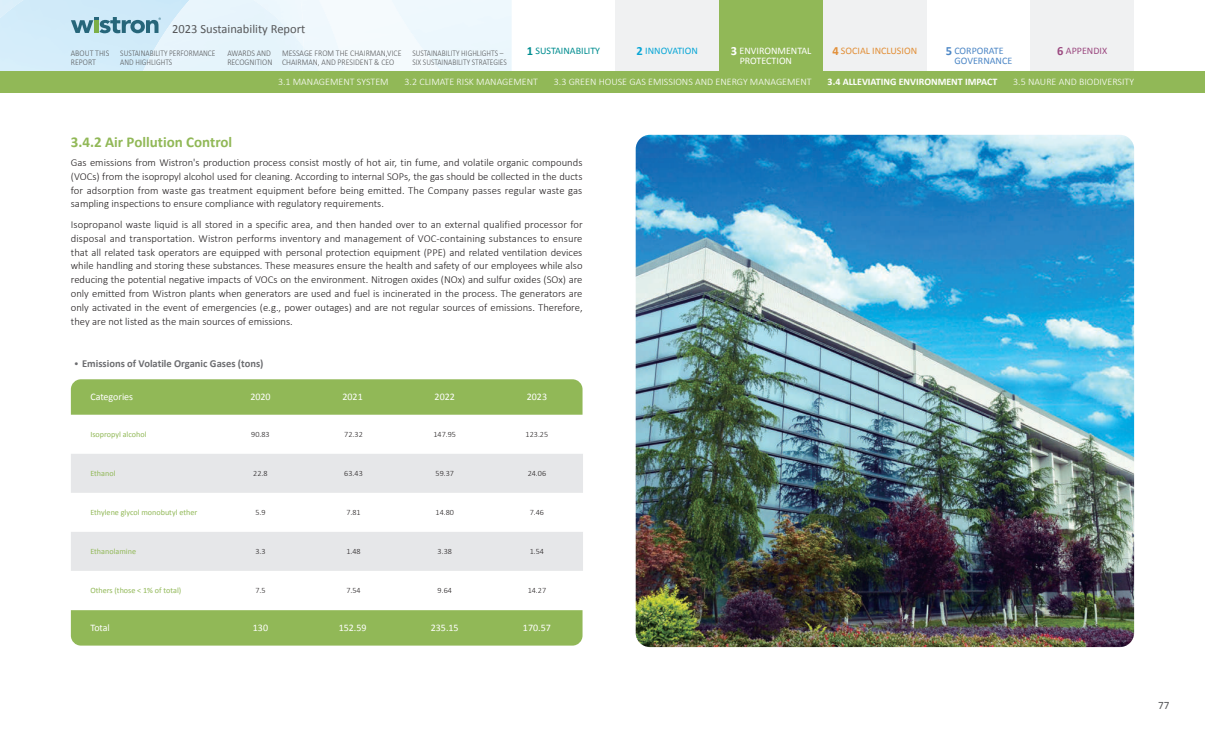
<style>
.page{position:relative;width:1205px;height:745px;background:#fff}
.page>*{position:absolute;margin:0;border:0;box-sizing:border-box;transform-origin:0 0}
.t1{font:700 15px "Calibri";color:#91b857}
.t2{font:12.5px "Calibri";color:#57585a}
.t3{font:11.25px "Calibri";color:#57585a}
.t4{font:300 10.62px/13.8px "Calibri";color:#231f20;text-align:justify}
.t5{font:700 10.62px "Calibri";color:#6c6d70}
.t6{font:300 10px "Calibri";color:#fff}
.t7{font:10px/10px "Calibri";color:#fff}
.t8{font:700 10px "Calibri";color:#fff}
.t9{font:10px/10px "Calibri";color:#4d87c6}
.t10{font:10px "Calibri";color:#e28f38}
.t11{font:10px "Calibri";color:#008d90}
.t12{font:10px "Calibri";color:#08a6d6}
.t13{font:10px "Calibri";color:#9b4980}
.t14{font:300 8.75px/8.8px "Calibri";color:#57585a;scale:.85 1}
.t15{font:300 8.75px/8.8px "Calibri";color:#57585a;scale:.9 1}
.t16{font:300 8.12px "Calibri";color:#231f20}
.t17{font:8.12px "Calibri";color:#91b857}
.s1{font-weight:700;font-size:12.5px}
.s2{font-family:"Noto Sans TC";font-size:11.25px}
</style>
<div class="page">
<div style="left:391px;top:0;width:121px;height:71px;background:#eef8fd"></div>
<div style="left:304px;top:0;width:41px;height:71px;background:#f0f8fd"></div>
<img style="left:303px;top:0;width:1px;height:47px">
<img style="left:303px;top:47px;width:16px;height:24px">
<img style="left:143px;top:0;width:160px;height:71px">
<div style="left:719px;top:0;width:104px;height:71px;background:#91b857"></div>
<div style="left:615px;top:0;width:104px;height:71px;background:#f0f1f2"></div>
<div style="left:823px;top:0;width:103px;height:71px;background:#f0f1f2"></div>
<div style="left:1030px;top:0;width:104px;height:71px;background:#f0f1f2"></div>
<svg style="left:71px;top:17px;width:90px;height:16px"></svg>
<div style="left:0;top:71px;width:1205px;height:21px;background:#91b857"></div>
<div style="left:71px;top:379px;width:511px;height:35px;background:#91b857"></div>
<div style="left:71px;top:610px;width:511px;height:35px;background:#91b857"></div>
<svg style="left:71px;top:454px;width:512px;height:116px;fill:#e6e7e9"></svg>
<img style="left:636px;top:135px;width:498px;height:511px">
<p class="t2" style="left:172px;top:21px;width:135px">2023 Sustainability Report</p>
<p class="t15" style="left:71px;top:48px;width:44px">ABOUT THIS<br>REPORT</p>
<p class="t14" style="left:120px;top:48px;width:114px">SUSTAINABILITY PERFORMANCE<br>AND HIGHLIGHTS</p>
<p class="t15" style="left:227px;top:48px;width:52px">AWARDS AND<br>RECOGNITION</p>
<p class="t15" style="left:282px;top:48px;width:134px">MESSAGE FROM THE CHAIRMAN,VICE<br>CHAIRMAN, AND PRESIDENT &amp; CEO</p>
<p class="t14" style="left:412px;top:48px;width:113px">SUSTAINABILITY HIGHLIGHTS –<br>SIX SUSTAINABILITY STRATEGIES</p>
<p class="t11" style="left:527px;top:44px;width:75px"><span class="s1">1</span> SUSTAINABILITY</p>
<p class="t7" style="left:740px;top:46px;width:73px;text-indent:-9px"><span class="s1">3</span> ENVIRONMENTAL<br>PROTECTION</p>
<p class="t9" style="left:954px;top:46px;width:59px;text-indent:-9px"><span class="s1">5</span> CORPORATE<br>GOVERNANCE</p>
<p class="t12" style="left:637px;top:44px;width:63px"><span class="s1">2</span> INNOVATION</p>
<p class="t10" style="left:832px;top:44px;width:86px"><span class="s1">4</span> SOCIAL INCLUSION</p>
<p class="t13" style="left:1057px;top:44px;width:51px"><span class="s1">6</span> APPENDIX</p>
<p class="t6" style="left:278px;top:75px;width:112px">3.1 MANAGEMENT SYSTEM</p>
<p class="t6" style="left:404px;top:75px;width:135px">3.2 CLIMATE RISK MANAGEMENT</p>
<p class="t6" style="left:554px;top:75px;width:259px">3.3 GREEN HOUSE GAS EMISSIONS AND ENERGY MANAGEMENT</p>
<p class="t8" style="left:827px;top:75px;width:171px">3.4 ALLEVIATING ENVIRONMENT IMPACT</p>
<p class="t6" style="left:1013px;top:75px;width:122px">3.5 NAURE AND BIODIVERSITY</p>
<h1 class="t1" style="left:71px;top:132px;width:163px">3.4.2 Air Pollution Control</h1>
<p class="t4" style="left:71px;top:155px;width:513px">Gas emissions from Wistron's production process consist mostly of hot air, tin fume, and volatile organic compounds (VOCs) from the isopropyl alcohol used for cleaning. According to internal SOPs, the gas should be collected in the ducts for adsorption from waste gas treatment equipment before being emitted. The Company passes regular waste gas sampling inspections to ensure compliance with regulatory requirements.</p>
<p class="t4" style="left:71px;top:217px;width:513px">Isopropanol waste liquid is all stored in a specific area, and then handed over to an external qualified processor for disposal and transportation. Wistron performs inventory and management of VOC-containing substances to ensure that all related task operators are equipped with personal protection equipment (PPE) and related ventilation devices while handling and storing these substances. These measures ensure the health and safety of our employees while also reducing the potential negative impacts of VOCs on the environment. Nitrogen oxides (NOx) and sulfur oxides (SOx) are only emitted from Wistron plants when generators are used and fuel is incinerated in the process. The generators are only activated in the event of emergencies (e.g., power outages) and are not regular sources of emissions. Therefore, they are not listed as the main sources of emissions.</p>
<p class="t5" style="left:71px;top:356px;width:194px"><span class="s2">・</span>Emissions of Volatile Organic Gases (tons)</p>
<p class="t7" style="left:90px;top:391px;width:44px">Categories</p>
<p class="t7" style="left:250px;top:391px;width:22px">2020</p>
<p class="t7" style="left:342px;top:391px;width:22px">2021</p>
<p class="t7" style="left:435px;top:391px;width:22px">2022</p>
<p class="t7" style="left:527px;top:391px;width:22px">2023</p>
<p class="t17" style="left:90px;top:428px;width:58px">Isopropyl alcohol</p>
<p class="t16" style="left:251px;top:429px;width:20px">90.83</p>
<p class="t16" style="left:344px;top:429px;width:20px">72.32</p>
<p class="t16" style="left:433px;top:429px;width:24px">147.95</p>
<p class="t16" style="left:526px;top:429px;width:24px">123.25</p>
<p class="t17" style="left:90px;top:467px;width:27px">Ethanol</p>
<p class="t16" style="left:253px;top:468px;width:16px">22.8</p>
<p class="t16" style="left:344px;top:468px;width:20px">63.43</p>
<p class="t16" style="left:435px;top:468px;width:20px">59.37</p>
<p class="t16" style="left:528px;top:468px;width:20px">24.06</p>
<p class="t17" style="left:90px;top:506px;width:108px">Ethylene glycol monobutyl ether</p>
<p class="t16" style="left:255px;top:507px;width:12px">5.9</p>
<p class="t16" style="left:346px;top:507px;width:16px">7.81</p>
<p class="t16" style="left:435px;top:507px;width:20px">14.80</p>
<p class="t16" style="left:530px;top:507px;width:16px">7.46</p>
<p class="t17" style="left:90px;top:545px;width:47px">Ethanolamine</p>
<p class="t16" style="left:255px;top:546px;width:12px">3.3</p>
<p class="t16" style="left:346px;top:546px;width:16px">1.48</p>
<p class="t16" style="left:438px;top:546px;width:16px">3.38</p>
<p class="t16" style="left:530px;top:546px;width:16px">1.54</p>
<p class="t17" style="left:90px;top:584px;width:92px">Others (those &lt; 1% of total)</p>
<p class="t16" style="left:255px;top:584px;width:12px">7.5</p>
<p class="t16" style="left:346px;top:584px;width:16px">7.54</p>
<p class="t16" style="left:438px;top:584px;width:16px">9.64</p>
<p class="t16" style="left:528px;top:584px;width:20px">14.27</p>
<p class="t7" style="left:90px;top:622px;width:21px">Total</p>
<p class="t7" style="left:253px;top:622px;width:17px">130</p>
<p class="t7" style="left:339px;top:622px;width:29px">152.59</p>
<p class="t7" style="left:431px;top:622px;width:29px">235.15</p>
<p class="t7" style="left:523px;top:622px;width:29px">170.57</p>
<p class="t3" style="left:1158px;top:697px;width:13px">77</p>
</div>
